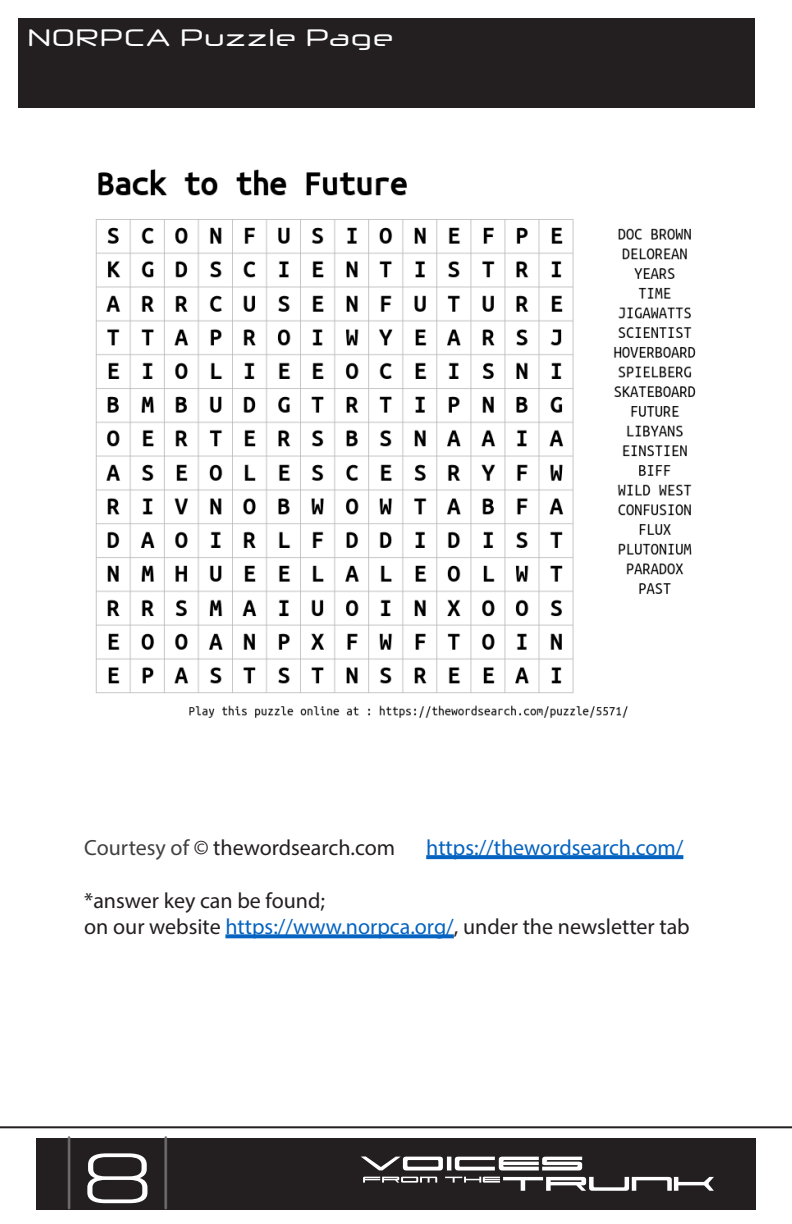
<style>
.page{position:relative;width:792px;height:1224px;background:#fff}
.page>*{position:absolute;margin:0;border:0;box-sizing:border-box;transform-origin:0 0}
.t1{font:72px "Neuropol X Lt";color:#6c6d70;scale:.5 1}
.t2{font:24px "Neuropol X Rg";letter-spacing:.005em;color:#fff}
.t3{font:22px "Myriad Pro";color:#231f20}
.t4{font:22px "Myriad Pro";color:#0563c1}
.s1{color:#404041}
.s2{color:#0563c1}
.s3{color:#fff}
</style>
<div class="page">
<div style="left:36px;top:1138px;width:720px;height:72px;background:#231f20"></div>
<svg style="left:363px;top:1177px;width:351px;height:14px"></svg>
<svg style="left:361px;top:1156px;width:221px;height:14px"></svg>
<hr style="left:0;top:1126px;width:792px;height:2px;background:#231f20">
<div style="left:18px;top:18px;width:737px;height:90px;background:#231f20"></div>
<img style="left:95px;top:169px;width:601px;height:549px">
<svg style="left:426px;top:855px;width:257px;height:4px"></svg>
<svg style="left:225px;top:934px;width:229px;height:4px"></svg>
<p class="t2" style="left:27px;top:17px;width:368px">NORPCA Puzzle Page</p>
<p class="t3" style="left:84px;top:834px;width:313px"><span class="s1">Courtesy of</span> © thewordsearch.com</p>
<p class="t4" style="left:426px;top:834px;width:259px">https://thewordsearch.com/</p>
<p class="t3" style="left:84px;top:887px;width:242px">*answer key can be found;</p>
<p class="t3" style="left:84px;top:913px;width:607px">on our website <span class="s2">https://www.norpca.org/</span>, under the newsletter tab</p>
<h1 class="t1" style="left:62px;top:1112px;width:222px">|<span class="s3">8</span>|</h1>
</div>
